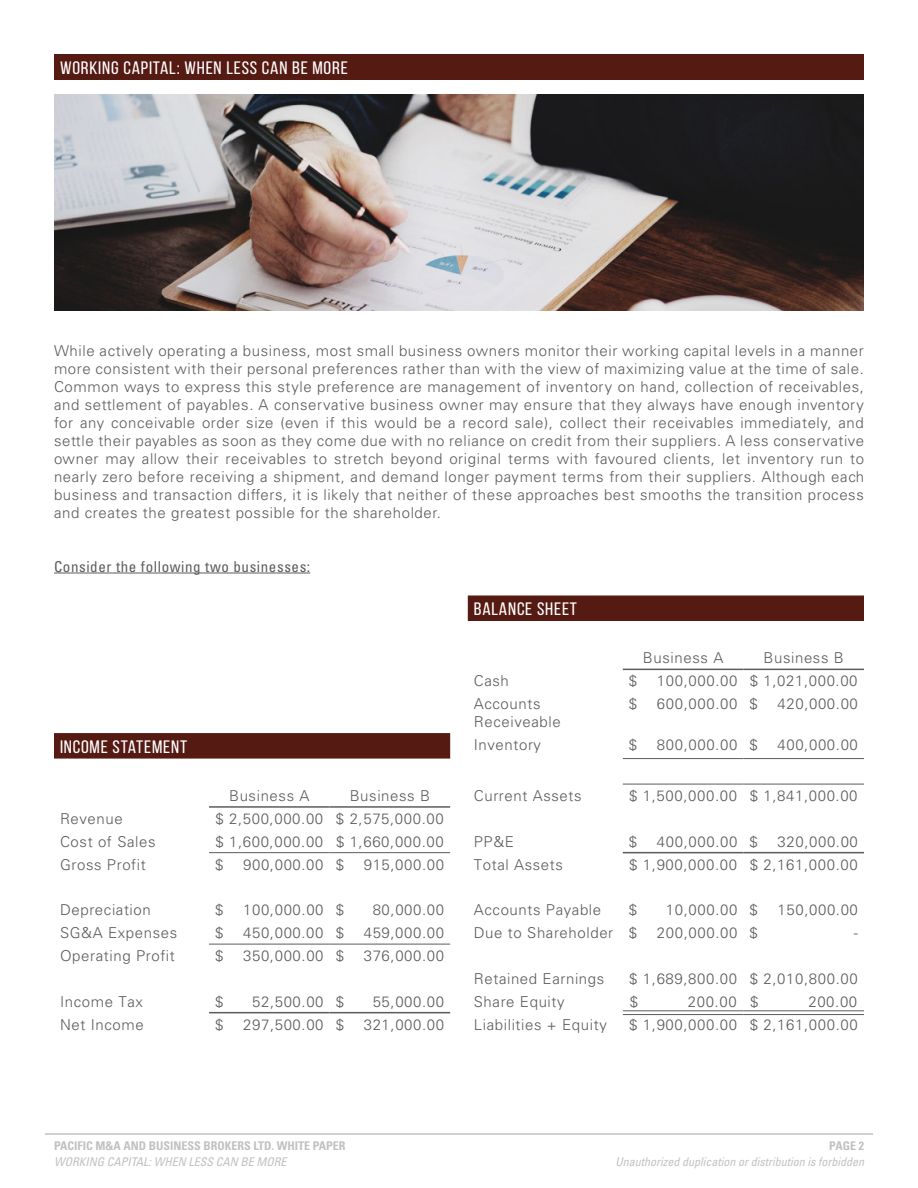
<style>
.page{position:relative;width:918px;height:1188px;background:#fff}
.page>*{position:absolute;margin:0;border:0;box-sizing:border-box;transform-origin:0 0}
.t1{font:18px "Bebas Neue";letter-spacing:.04em;color:#fff;scale:1.1 1}
.t2{font:300 15px/18px "Univers LT Std";letter-spacing:.04em;color:#5c5c5c;text-align:justify}
.t3{font:condensed 15px "Univers LT Std";letter-spacing:.04em;color:#5c5c5c}
.t4{font:italic condensed 12px "Univers LT Std";color:#c2c1c0}
.t5{font:700 condensed 12px "Univers LT Std";color:#c2c1c0}
</style>
<div class="page">
<hr style="left:45px;top:1133px;width:828px;height:2px;background:#c2c1c0">
<hr style="left:54px;top:573px;width:256px;height:1px;background:#5c5c5c">
<div style="left:54px;top:54px;width:810px;height:26px;background:#551a11"></div>
<img style="left:54px;top:94px;width:810px;height:216px">
<div style="left:468px;top:596px;width:396px;height:25px;background:#551a12"></div>
<svg style="left:54px;top:733px;width:396px;height:26px;background:#581e16"></svg>
<svg style="left:623px;top:1011px;width:120px;height:1px"></svg>
<svg style="left:743px;top:1011px;width:121px;height:1px"></svg>
<hr style="left:623px;top:669px;width:120px;height:1px;background:#5c5c5c">
<hr style="left:743px;top:669px;width:121px;height:1px;background:#5c5c5c">
<hr style="left:623px;top:852px;width:120px;height:1px;background:#5c5c5c">
<hr style="left:743px;top:852px;width:121px;height:1px;background:#5c5c5c">
<hr style="left:209px;top:806px;width:121px;height:2px;background:#5c5c5c">
<hr style="left:330px;top:806px;width:120px;height:2px;background:#5c5c5c">
<hr style="left:209px;top:1012px;width:121px;height:1px;background:#5c5c5c">
<hr style="left:330px;top:1012px;width:120px;height:1px;background:#5c5c5c">
<hr style="left:209px;top:944px;width:121px;height:1px;background:#5c5c5c">
<hr style="left:330px;top:944px;width:120px;height:1px;background:#5c5c5c">
<hr style="left:209px;top:852px;width:121px;height:1px;background:#5c5c5c">
<hr style="left:330px;top:852px;width:120px;height:1px;background:#5c5c5c">
<hr style="left:623px;top:758px;width:120px;height:1px;background:#5c5c5c">
<hr style="left:743px;top:758px;width:121px;height:1px;background:#5c5c5c">
<hr style="left:623px;top:784px;width:120px;height:1px;background:#5c5c5c">
<hr style="left:743px;top:784px;width:121px;height:1px;background:#5c5c5c">
<hr style="left:623px;top:1010px;width:120px;height:1px;background:#5c5c5c">
<hr style="left:623px;top:1014px;width:120px;height:1px;background:#5c5c5c">
<hr style="left:743px;top:1010px;width:121px;height:1px;background:#5c5c5c">
<hr style="left:743px;top:1014px;width:121px;height:1px;background:#5c5c5c">
<p class="t1" style="left:60px;top:58px;width:263px">WORKING CAPITAL: WHEN LESS CAN BE MORE</p>
<p class="t2" style="left:54px;top:341px;width:812px">While actively operating a business, most small business owners monitor their working capital levels in a manner more consistent with their personal preferences rather than with the view of maximizing value at the time of sale.<br>Common ways to express this style preference are management of inventory on hand, collection of receivables, and settlement of payables. A conservative business owner may ensure that they always have enough inventory for any conceivable order size (even if this would be a record sale), collect their receivables immediately, and settle their payables as soon as they come due with no reliance on credit from their suppliers. A less conservative owner may allow their receivables to stretch beyond original terms with favoured clients, let inventory run to nearly zero before receiving a shipment, and demand longer payment terms from their suppliers. Although each business and transaction differs, it is likely that neither of these approaches best smooths the transition process and creates the greatest possible for the shareholder.</p>
<p class="t3" style="left:54px;top:557px;width:258px">Consider the following two businesses:</p>
<p class="t1" style="left:474px;top:599px;width:95px">BALANCE SHEET</p>
<p class="t2" style="left:643px;top:649px;width:82px">Business A</p>
<p class="t2" style="left:764px;top:649px;width:82px">Business B</p>
<p class="t2" style="left:474px;top:672px;width:37px">Cash</p>
<p class="t2" style="left:629px;top:672px;width:10px">$</p>
<p class="t2" style="left:657px;top:672px;width:202px">100,000.00 $ 1,021,000.00</p>
<p class="t2" style="left:474px;top:695px;width:88px">Accounts<br>Receiveable</p>
<p class="t2" style="left:629px;top:695px;width:10px">$</p>
<p class="t2" style="left:657px;top:695px;width:102px">600,000.00 $</p>
<p class="t2" style="left:778px;top:695px;width:82px">420,000.00</p>
<p class="t1" style="left:60px;top:737px;width:117px">INCOME STATEMENT</p>
<p class="t2" style="left:474px;top:736px;width:69px">Inventory</p>
<p class="t2" style="left:629px;top:736px;width:10px">$</p>
<p class="t2" style="left:657px;top:736px;width:102px">800,000.00 $</p>
<p class="t2" style="left:777px;top:736px;width:82px">400,000.00</p>
<p class="t2" style="left:229px;top:787px;width:82px">Business A</p>
<p class="t2" style="left:350px;top:787px;width:82px">Business B</p>
<p class="t2" style="left:474px;top:787px;width:109px">Current Assets</p>
<p class="t2" style="left:629px;top:787px;width:230px">$ 1,500,000.00 $ 1,841,000.00</p>
<p class="t2" style="left:60px;top:809px;width:64px">Revenue</p>
<p class="t2" style="left:215px;top:809px;width:230px">$ 2,500,000.00 $ 2,575,000.00</p>
<p class="t2" style="left:60px;top:832px;width:97px">Cost of Sales</p>
<p class="t2" style="left:215px;top:832px;width:230px">$ 1,600,000.00 $ 1,660,000.00</p>
<p class="t2" style="left:474px;top:832px;width:42px">PP&amp;E</p>
<p class="t2" style="left:629px;top:832px;width:10px">$</p>
<p class="t2" style="left:657px;top:832px;width:102px">400,000.00 $</p>
<p class="t2" style="left:778px;top:832px;width:82px">320,000.00</p>
<p class="t2" style="left:60px;top:855px;width:87px">Gross Profit</p>
<p class="t2" style="left:215px;top:855px;width:10px">$</p>
<p class="t2" style="left:243px;top:855px;width:102px">900,000.00 $</p>
<p class="t2" style="left:364px;top:855px;width:82px">915,000.00</p>
<p class="t2" style="left:474px;top:855px;width:91px">Total Assets</p>
<p class="t2" style="left:629px;top:855px;width:230px">$ 1,900,000.00 $ 2,161,000.00</p>
<p class="t2" style="left:60px;top:901px;width:92px">Depreciation</p>
<p class="t2" style="left:215px;top:901px;width:10px">$</p>
<p class="t2" style="left:243px;top:901px;width:102px">100,000.00 $</p>
<p class="t2" style="left:373px;top:901px;width:73px">80,000.00</p>
<p class="t2" style="left:474px;top:901px;width:129px">Accounts Payable</p>
<p class="t2" style="left:629px;top:901px;width:10px">$</p>
<p class="t2" style="left:666px;top:901px;width:93px">10,000.00 $</p>
<p class="t2" style="left:778px;top:901px;width:82px">150,000.00</p>
<p class="t2" style="left:60px;top:924px;width:119px">SG&amp;A Expenses</p>
<p class="t2" style="left:215px;top:924px;width:10px">$</p>
<p class="t2" style="left:243px;top:924px;width:102px">450,000.00 $</p>
<p class="t2" style="left:364px;top:924px;width:82px">459,000.00</p>
<p class="t2" style="left:474px;top:924px;width:165px">Due to Shareholder $</p>
<p class="t2" style="left:657px;top:924px;width:102px">200,000.00 $</p>
<p class="t2" style="left:854px;top:924px;width:6px">-</p>
<p class="t2" style="left:60px;top:947px;width:116px">Operating Profit</p>
<p class="t2" style="left:215px;top:947px;width:10px">$</p>
<p class="t2" style="left:243px;top:947px;width:102px">350,000.00 $</p>
<p class="t2" style="left:364px;top:947px;width:82px">376,000.00</p>
<p class="t2" style="left:474px;top:970px;width:132px">Retained Earnings</p>
<p class="t2" style="left:629px;top:970px;width:230px">$ 1,689,800.00 $ 2,010,800.00</p>
<p class="t2" style="left:60px;top:992px;width:84px">Income Tax</p>
<p class="t2" style="left:215px;top:992px;width:10px">$</p>
<p class="t2" style="left:252px;top:992px;width:93px">52,500.00 $</p>
<p class="t2" style="left:373px;top:992px;width:73px">55,000.00</p>
<p class="t2" style="left:474px;top:992px;width:92px">Share Equity</p>
<p class="t2" style="left:630px;top:992px;width:10px">$</p>
<p class="t2" style="left:688px;top:992px;width:72px">200.00 $</p>
<p class="t2" style="left:808px;top:992px;width:50px">200.00</p>
<p class="t2" style="left:60px;top:1015px;width:85px">Net Income</p>
<p class="t2" style="left:215px;top:1015px;width:10px">$</p>
<p class="t2" style="left:243px;top:1015px;width:102px">297,500.00 $</p>
<p class="t2" style="left:364px;top:1015px;width:82px">321,000.00</p>
<p class="t2" style="left:474px;top:1015px;width:134px">Liabilities + Equity</p>
<p class="t2" style="left:629px;top:1015px;width:230px">$ 1,900,000.00 $ 2,161,000.00</p>
<p class="t5" style="left:54px;top:1139px;width:293px">PACIFIC M&amp;A AND BUSINESS BROKERS LTD. WHITE PAPER</p>
<p class="t4" style="left:54px;top:1154px;width:234px">WORKING CAPITAL: WHEN LESS CAN BE MORE</p>
<p class="t5" style="left:829px;top:1139px;width:36px">PAGE 2</p>
<p class="t4" style="left:615px;top:1154px;width:250px">Unauthorized duplication or distribution is forbidden</p>
</div>
